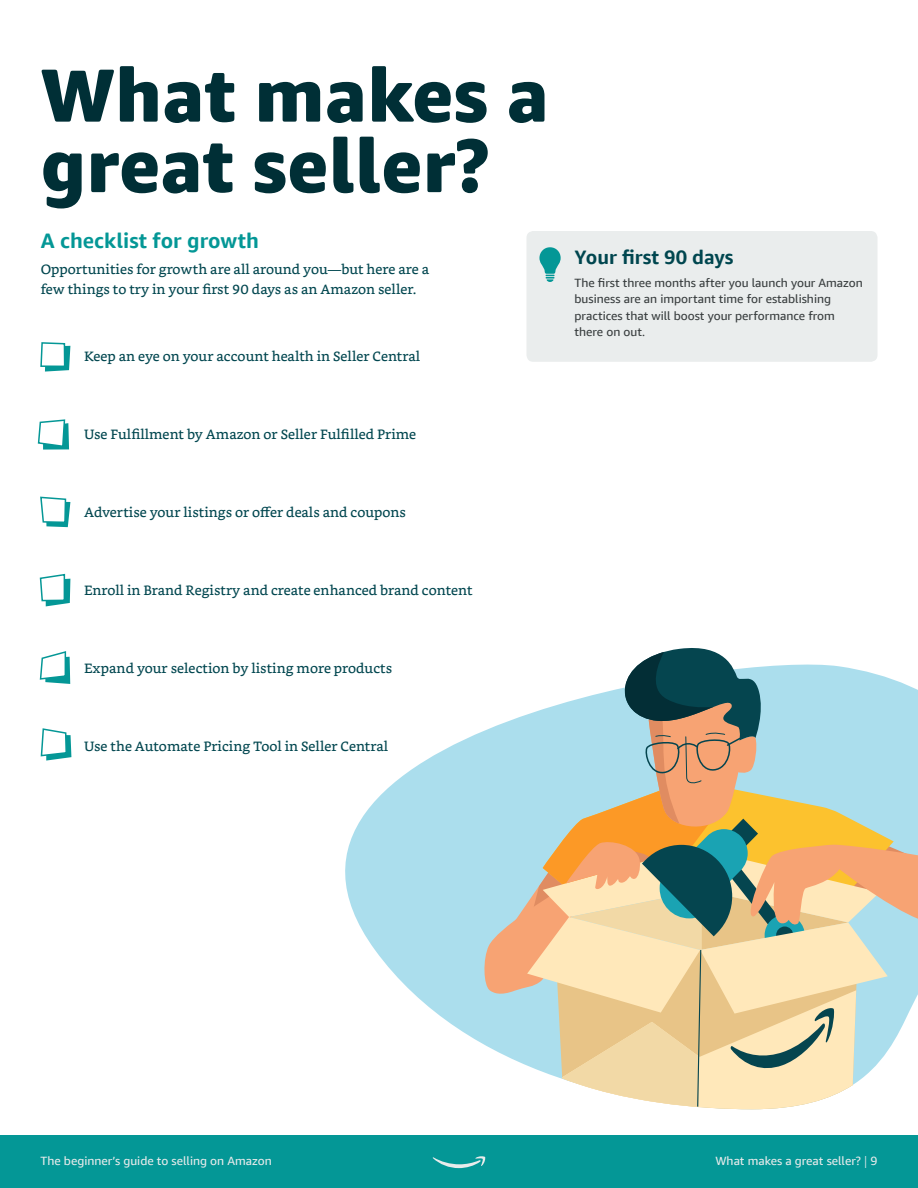
<style>
.page{position:relative;width:918px;height:1188px;background:#fff}
.page>*{position:absolute;margin:0;border:0;box-sizing:border-box;transform-origin:0 0}
.t1{font:800 75px/70.5px "Amazon Ember Display";color:#002f36}
.t2{font:700 21px "Amazon Ember Display";color:#049796}
.t3{font:700 19.5px "Amazon Ember Display";color:#00464f}
.t4{font:13.5px/19.5px "Bookerly";color:#00464f}
.t5{font:12px/16.5px "Amazon Ember Display";color:#383d3e}
.t6{font:12px "Amazon Ember Display";color:#e8ebeb}
.s1{font-family:"Minion Pro"}
</style>
<div class="page">
<div style="left:0;top:1135px;width:918px;height:53px;background:#049796"></div>
<svg style="left:432px;top:1156px;width:54px;height:12px"></svg>
<svg style="left:345px;top:732px;width:137px;height:311px;fill:#abdeed"></svg>
<svg style="left:482px;top:648px;width:436px;height:461px;background:#cbcbb3"></svg>
<svg style="left:40px;top:728px;width:31px;height:33px"></svg>
<svg style="left:40px;top:496px;width:30px;height:31px"></svg>
<svg style="left:39px;top:573px;width:31px;height:33px"></svg>
<svg style="left:40px;top:342px;width:30px;height:30px"></svg>
<svg style="left:37px;top:419px;width:32px;height:31px"></svg>
<div style="left:526px;top:231px;width:352px;height:131px;background:#eaeded;border-radius:7px"></div>
<svg style="left:39px;top:651px;width:31px;height:33px"></svg>
<svg style="left:539px;top:247px;width:22px;height:35px"></svg>
<h1 class="t1" style="left:40px;top:61px;width:510px">What makes a great seller?</h1>
<h2 class="t2" style="left:41px;top:228px;width:220px">A checklist for growth</h2>
<p class="t4" style="left:41px;top:260px;width:390px">Opportunities for growth are all around you—but here are a few things to try in your first 90 days as an Amazon seller.</p>
<p class="t4" style="left:84px;top:347px;width:338px">Keep an eye on your account health in Seller Central</p>
<p class="t4" style="left:84px;top:425px;width:334px">Use Fulfillment by Amazon or Seller Fulfilled Prime</p>
<p class="t4" style="left:84px;top:503px;width:323px">Advertise your listings or offer deals and coupons</p>
<p class="t4" style="left:84px;top:581px;width:390px">Enroll in Brand Registry and create enhanced brand content</p>
<p class="t4" style="left:84px;top:659px;width:310px">Expand your selection by listing more products</p>
<p class="t4" style="left:84px;top:737px;width:306px">Use the Automate Pricing Tool in Seller Central</p>
<h3 class="t3" style="left:575px;top:245px;width:160px">Your first 90 days</h3>
<p class="t5" style="left:575px;top:275px;width:290px">The first three months after you launch your Amazon business are an important time for establishing practices that will boost your performance from there on out.</p>
<p class="t6" style="left:40px;top:1154px;width:233px">The beginner’s guide to selling on Amazon</p>
<p class="t6" style="left:715px;top:1154px;width:164px">What makes a great seller? <span class="s1">|</span> 9</p>
</div>
